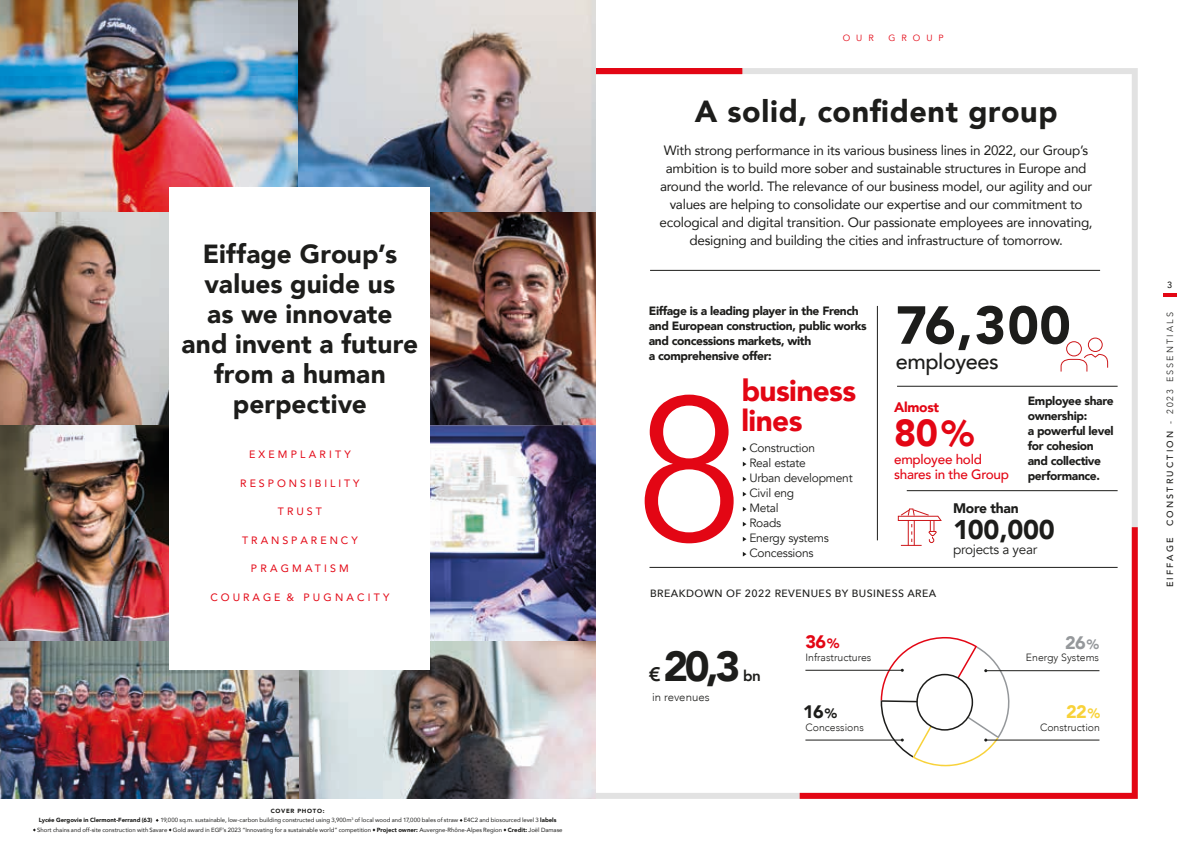
<style>
.page{position:relative;width:1191px;height:851px;background:#fff}
.page>*{position:absolute;margin:0;border:0;box-sizing:border-box;transform-origin:0 0}
.t1{font:300 203.1px "Avenir";color:#e30614}
.t2{font:900 52.95px "Avenir";color:#1d1d1b}
.t3{font:900 42px "Avenir";color:#1d1d1b}
.t4{font:900 37.5px "Avenir";color:#e30614}
.t5{font:900 30.45px "Avenir";letter-spacing:.02em;color:#1d1d1b}
.t6{font:900 29.7px/30px "Avenir";letter-spacing:-.02em;color:#e30614}
.t7{font:900 27px "Avenir";letter-spacing:-.01em;color:#1d1d1b}
.t8{font:900 26.1px/30px "Avenir";letter-spacing:.005em;color:#1d1d1b;text-align:center}
.t9{font:500 21.6px "Avenir";letter-spacing:-.02em;color:#1d1d1b}
.t10{font:900 18px "Avenir";color:#1d1d1b}
.t11{font:900 18px "Avenir";color:#e30614}
.t12{font:900 18px "Avenir";color:#f8d23a}
.t13{font:900 18px "Avenir";color:#95989b}
.t14{font:800 15.15px "Avenir";color:#1d1d1b}
.t15{font:900 13.8px "Avenir";letter-spacing:-.02em;color:#1d1d1b}
.t16{font:900 13.8px "Avenir";letter-spacing:-.02em;color:#e30614}
.t17{font:13.5px/18px "Avenir";letter-spacing:-.02em;color:#1d1d1b;text-align:center}
.t18{font:500 13.5px/15px "Avenir";letter-spacing:-.02em;color:#e30614}
.t19{font:13.5px "Avenir";letter-spacing:-.02em;color:#1d1d1b}
.t20{font:900 12px/15px "Avenir";letter-spacing:-.03em;color:#1d1d1b}
.t21{font:12px/15px "Avenir";letter-spacing:-.02em;color:#1d1d1b}
.t22{font:300 11.4px "Avenir";color:#1d1d1b}
.t23{font:10.65px "Avenir";letter-spacing:.3em;color:#e30614}
.t24{font:300 10.5px "Avenir";color:#1d1d1b}
.t25{font:500 10.5px "Avenir Next";letter-spacing:.04em;color:#1d1d1b}
.t26{font:300 9px "Avenir";letter-spacing:.24em;color:#1d1d1b}
.t27{font:9px "Avenir";letter-spacing:.67em;color:#e30614}
.t28{font:500 9px "Avenir";letter-spacing:.24em;color:#1d1d1b}
.t29{font:6px/9.6px "Avenir";letter-spacing:-.005em;color:#1d1d1b}
.t30{font:900 6px "Avenir";color:#1d1d1b}
.t31{font:900 6px "Avenir";letter-spacing:.115em;color:#1d1d1b}
.s1{font-weight:900}
.s2{font-size:36px}
.s3{font-weight:800;font-size:19.5px}
.s4{font-size:13.5px}
.s5{font-weight:500}
</style>
<div class="page">
<img style="left:298px;top:640px;width:240px;height:159px">
<svg style="left:538px;top:68px;width:600px;height:731px"></svg>
<hr style="left:650px;top:270px;width:450px;height:1px;background:#1d1d1b">
<svg style="left:793px;top:521px;width:345px;height:278px"></svg>
<svg style="left:595px;top:65px;width:153px;height:281px"></svg>
<img style="left:0;top:640px;width:298px;height:159px">
<img style="left:0;top:0;width:595px;height:212px">
<img style="left:0;top:212px;width:169px;height:214px">
<img style="left:0;top:426px;width:169px;height:214px">
<img style="left:430px;top:212px;width:165px;height:214px">
<img style="left:430px;top:426px;width:165px;height:214px">
<div style="left:170px;top:187px;width:260px;height:483px;background:#fff"></div>
<hr style="left:649px;top:567px;width:468px;height:1px;background:#1d1d1b">
<hr style="left:897px;top:386px;width:220px;height:1px;background:#1d1d1b">
<hr style="left:906px;top:490px;width:211px;height:1px;background:#1d1d1b">
<hr style="left:877px;top:306px;width:1px;height:234px;background:#1d1d1b">
<svg style="left:743px;top:446px;width:3px;height:5px"></svg>
<svg style="left:743px;top:461px;width:3px;height:5px"></svg>
<svg style="left:743px;top:476px;width:3px;height:5px"></svg>
<svg style="left:743px;top:491px;width:3px;height:5px"></svg>
<svg style="left:743px;top:506px;width:3px;height:5px"></svg>
<svg style="left:743px;top:521px;width:3px;height:5px"></svg>
<svg style="left:743px;top:536px;width:3px;height:5px"></svg>
<svg style="left:743px;top:551px;width:3px;height:5px"></svg>
<hr style="left:985px;top:670px;width:114px;height:1px;background:#1d1d1b">
<hr style="left:805px;top:739px;width:97px;height:1px;background:#1d1d1b">
<hr style="left:805px;top:669px;width:97px;height:1px;background:#1d1d1b">
<svg style="left:1060px;top:337px;width:48px;height:35px"></svg>
<svg style="left:897px;top:508px;width:45px;height:38px"></svg>
<hr style="left:985px;top:739px;width:114px;height:1px;background:#1d1d1b">
<svg style="left:880px;top:637px;width:130px;height:132px"></svg>
<svg style="left:1163px;top:293px;width:13px;height:3px"></svg>
<h3 class="t8" style="left:181px;top:238px;width:238px">Eiffage Group’s values guide us<br>as we innovate and invent a future from a human perpective</h3>
<p class="t23" style="left:249px;top:446px;width:103px">EXEMPLARITY</p>
<p class="t23" style="left:240px;top:474px;width:121px">R E S P O N S I B I L I T Y</p>
<p class="t23" style="left:278px;top:503px;width:45px">T R U S T</p>
<p class="t23" style="left:242px;top:531px;width:117px">T R A N S P A R E N C Y</p>
<p class="t23" style="left:251px;top:560px;width:99px">PRAGMATISM</p>
<p class="t23" style="left:210px;top:588px;width:180px">C O U R A G E &amp; PUGNACITY</p>
<p class="t31" style="left:271px;top:805px;width:55px">COVER PHOTO:</p>
<p class="t29" style="left:37px;top:815px;width:527px;text-indent:123px">19,000 sq.m. sustainable, low-carbon building constructed using 3,900m<sup>3</sup> of local wood and 17,000 bales of straw E4C2 and biosourced level 3 <span class="s1">labels<br></span>Short chains and off-site construction with Savare Gold award in EGF’s 2023 “Innovating for a sustainable world” competition <span class="s1">Project owner:</span> Auvergne-Rhône-Alpes Region <span class="s1">Credit:</span> Joël Damase</p>
<p class="t30" style="left:39px;top:815px;width:115px">Lycée Gergovie in Clermont-Ferrand (63)</p>
<p class="t27" style="left:842px;top:33px;width:33px">OUR</p>
<p class="t27" style="left:888px;top:33px;width:57px">GROUP</p>
<h3 class="t5" style="left:694px;top:85px;width:364px">A solid, confident group</h3>
<p class="t17" style="left:659px;top:140px;width:435px">With strong performance in its various business lines in 2022, our Group’s ambition is to build more sober and sustainable structures in Europe and around the world. The relevance of our business model, our agility and our values are helping to consolidate our expertise and our commitment to ecological and digital transition. Our passionate employees are innovating, designing and building the cities and infrastructure of tomorrow.</p>
<p class="t20" style="left:649px;top:303px;width:219px">Eiffage is a leading player in the French and European construction, public works and concessions markets, with<br>a comprehensive offer:</p>
<h1 class="t1" style="left:636px;top:350px;width:107px">8</h1>
<h3 class="t6" style="left:741px;top:375px;width:116px">business lines</h3>
<p class="t21" style="left:749px;top:440px;width:105px">Construction<br>Real estate<br>Urban development<br>Civil eng<br>Metal<br>Roads<br>Energy systems<br>Concessions</p>
<h2 class="t2" style="left:896px;top:280px;width:176px">76,300</h2>
<h3 class="t9" style="left:896px;top:343px;width:104px">employees</h3>
<p class="t16" style="left:894px;top:395px;width:47px">Almost</p>
<h3 class="t4" style="left:894px;top:401px;width:81px">80<span class="s2">%</span></h3>
<p class="t18" style="left:894px;top:451px;width:116px">employee hold shares in the Group</p>
<p class="t20" style="left:1027px;top:393px;width:87px">Employee share ownership:<br>a powerful level for cohesion and collective performance.</p>
<p class="t15" style="left:953px;top:496px;width:67px">More than</p>
<h3 class="t7" style="left:953px;top:506px;width:103px">100,000</h3>
<p class="t19" style="left:953px;top:541px;width:86px">projects a year</p>
<p class="t25" style="left:650px;top:584px;width:288px">BREAKDOWN OF 2022 REVENUES BY BUSINESS AREA</p>
<h3 class="t3" style="left:649px;top:630px;width:93px"><span class="s3">€</span> 20,3</h3>
<p class="t14" style="left:743px;top:664px;width:19px">bn</p>
<p class="t22" style="left:652px;top:690px;width:59px">in revenues</p>
<h3 class="t11" style="left:805px;top:626px;width:35px">36<span class="s4">%</span></h3>
<p class="t24" style="left:805px;top:651px;width:67px">Infrastructures</p>
<h3 class="t10" style="left:803px;top:696px;width:35px">16<span class="s4">%</span></h3>
<p class="t24" style="left:805px;top:721px;width:60px">Concessions</p>
<h3 class="t13" style="left:1065px;top:626px;width:35px">26<span class="s4">%</span></h3>
<p class="t24" style="left:1026px;top:651px;width:75px">Energy Systems</p>
<h3 class="t12" style="left:1066px;top:696px;width:35px">22<span class="s4">%</span></h3>
<p class="t24" style="left:1040px;top:721px;width:61px">Construction</p>
<p class="t28" style="left:1167px;top:277px;width:7px">3</p>
<p class="t26" style="left:1164px;top:526px;width:216px;rotate:-90deg"><span class="s5">CONSTRUCTION</span> - 2023 ESSENTIALS</p>
<p class="t28" style="left:1162px;top:587px;width:51px;rotate:-90deg">EIFFAGE</p>
</div>
